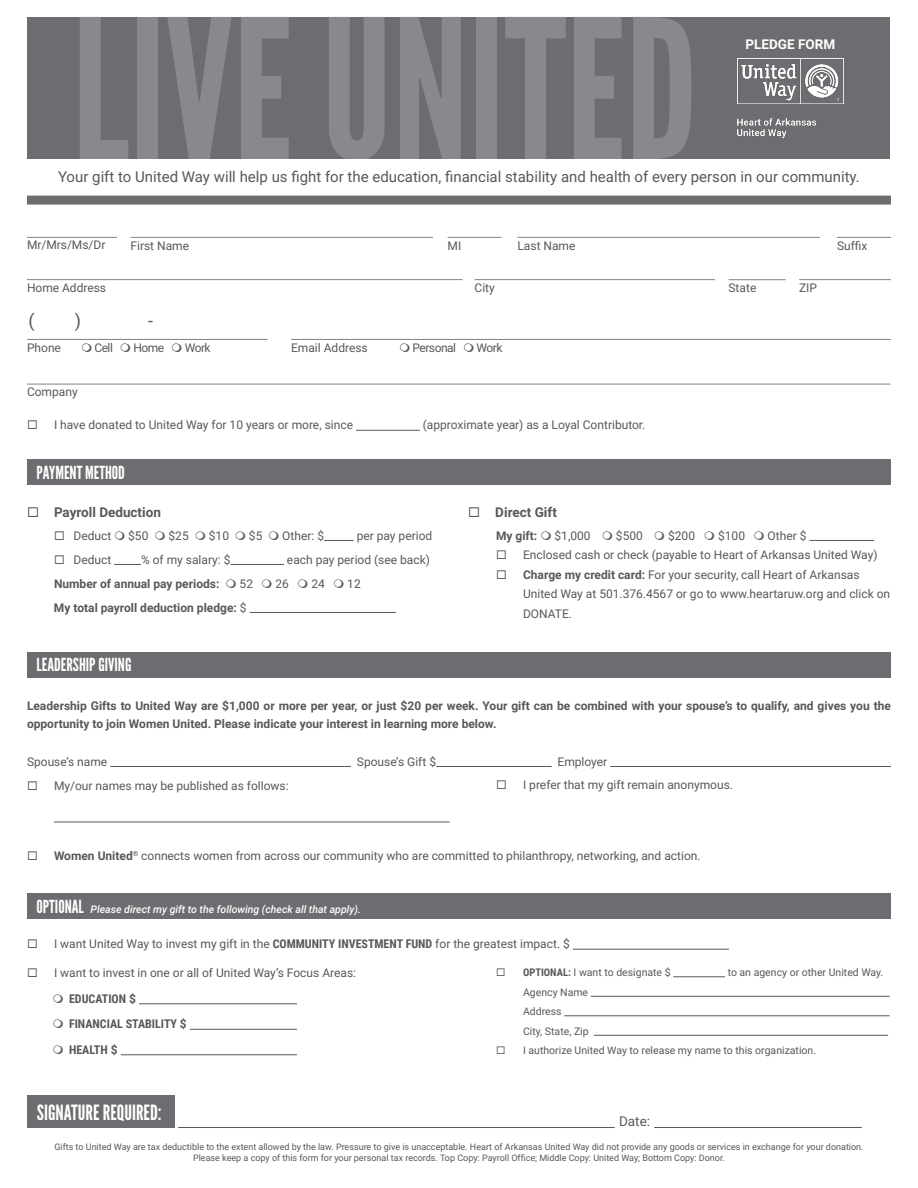
<style>
.page{position:relative;width:918px;height:1188px;background:#fff}
.page>*{position:absolute;margin:0;border:0;box-sizing:border-box;transform-origin:0 0}
.t1{font:193.5px "League Gothic";color:#87898c}
.t2{font:21px "League Gothic";color:#fff}
.t3{font:18px "League Gothic";color:#fff}
.t4{font:18px "Roboto";color:#57585a}
.t5{font:15px "Roboto";color:#57585a}
.t6{font:700 13.5px "Roboto";color:#57585a}
.t7{font:700 13.5px "Roboto";color:#fff}
.t8{font:13.5px "Roboto";color:#57585a}
.Paragraph_Style_1{font:12px/19.5px "Roboto";color:#57585a}
.Paragraph_Style_1-2{font:700 12px/18px "Roboto";color:#57585a}
.t9{font:700 12px "Roboto Condensed";color:#57585a}
.Paragraph_Style_1-3{font:12px "Roboto";letter-spacing:-.04em;color:#57585a}
.t10{font:10.5px "Roboto";color:#57585a}
.t11{font:italic 500 10.5px "Roboto";color:#fff}
.t12{font:9px "Roboto";color:#57585a}
.s1{font-weight:400}
.s2{font-weight:700}
.s3{font-family:"League Gothic";font-weight:400;font-style:normal;font-size:18px}
.s4{font-family:"Roboto Condensed";font-weight:700}
.s5{font-family:"Roboto"}
</style>
<div class="page">
<div style="left:27px;top:459px;width:864px;height:26px;background:#6c6d70"></div>
<hr style="left:324px;top:540px;width:30px;height:1px;background:#57585a">
<svg style="left:114px;top:564px;width:27px;height:1px"></svg>
<hr style="left:231px;top:564px;width:53px;height:1px;background:#57585a">
<hr style="left:250px;top:612px;width:146px;height:1px;background:#57585a">
<hr style="left:809px;top:540px;width:65px;height:1px;background:#57585a">
<div style="left:27px;top:652px;width:863px;height:25px;background:#6c6d70"></div>
<hr style="left:356px;top:430px;width:64px;height:1px;background:#57585a">
<div style="left:27px;top:894px;width:864px;height:25px;background:#6c6d70"></div>
<hr style="left:573px;top:949px;width:156px;height:1px;background:#57585a">
<hr style="left:673px;top:977px;width:52px;height:1px;background:#57585a">
<hr style="left:591px;top:996px;width:299px;height:1px;background:#57585a">
<hr style="left:564px;top:1016px;width:326px;height:1px;background:#57585a">
<hr style="left:594px;top:1035px;width:294px;height:1px;background:#57585a">
<div style="left:28px;top:17px;width:862px;height:142px;background:#6c6d70"></div>
<img style="left:737px;top:58px;width:106px;height:80px">
<div style="left:27px;top:196px;width:864px;height:9px;background:#6c6d70"></div>
<hr style="left:27px;top:279px;width:436px;height:1px;background:#808285">
<hr style="left:475px;top:279px;width:240px;height:1px;background:#808285">
<hr style="left:729px;top:279px;width:57px;height:1px;background:#808285">
<hr style="left:799px;top:279px;width:92px;height:1px;background:#808285">
<hr style="left:27px;top:237px;width:90px;height:1px;background:#808285">
<hr style="left:130px;top:237px;width:303px;height:1px;background:#808285">
<hr style="left:518px;top:237px;width:302px;height:1px;background:#808285">
<hr style="left:837px;top:237px;width:54px;height:1px;background:#808285">
<hr style="left:448px;top:237px;width:54px;height:1px;background:#808285">
<hr style="left:27px;top:384px;width:863px;height:1px;background:#808285">
<hr style="left:291px;top:339px;width:600px;height:1px;background:#808285">
<hr style="left:27px;top:339px;width:241px;height:1px;background:#808285">
<div style="left:27px;top:1096px;width:147px;height:32px;background:#6c6d70"></div>
<hr style="left:178px;top:1127px;width:437px;height:1px;background:#57585a">
<hr style="left:654px;top:1127px;width:208px;height:1px;background:#57585a">
<hr style="left:110px;top:766px;width:241px;height:1px;background:#57585a">
<hr style="left:436px;top:766px;width:116px;height:1px;background:#57585a">
<hr style="left:610px;top:766px;width:281px;height:1px;background:#57585a">
<hr style="left:54px;top:822px;width:396px;height:1px;background:#57585a">
<hr style="left:139px;top:1003px;width:158px;height:1px;background:#57585a">
<hr style="left:190px;top:1029px;width:107px;height:1px;background:#57585a">
<hr style="left:121px;top:1054px;width:176px;height:1px;background:#57585a">
<p class="t1" style="left:72px;top:-25px;width:627px">LIVE UNITED</p>
<p class="t7" style="left:745px;top:35px;width:91px">PLEDGE FORM</p>
<p class="t5" style="left:58px;top:166px;width:803px">Your gift to United Way will help us fight for the education, financial stability and health of every person in our community.</p>
<p class="Paragraph_Style_1" style="left:27px;top:235px;width:80px">Mr/Mrs/Ms/Dr</p>
<p class="Paragraph_Style_1" style="left:130px;top:236px;width:60px">First Name</p>
<p class="Paragraph_Style_1" style="left:448px;top:236px;width:15px">MI</p>
<p class="Paragraph_Style_1" style="left:518px;top:236px;width:60px">Last Name</p>
<p class="Paragraph_Style_1" style="left:837px;top:236px;width:32px">Suffix</p>
<p class="Paragraph_Style_1" style="left:27px;top:277px;width:81px">Home Address</p>
<p class="Paragraph_Style_1" style="left:475px;top:278px;width:22px">City</p>
<p class="Paragraph_Style_1" style="left:729px;top:278px;width:29px">State</p>
<p class="Paragraph_Style_1" style="left:799px;top:278px;width:20px">ZIP</p>
<p class="t4" style="left:29px;top:308px;width:8px">(</p>
<p class="t4" style="left:75px;top:308px;width:8px">)</p>
<p class="t4" style="left:148px;top:308px;width:6px">-</p>
<p class="Paragraph_Style_1" style="left:27px;top:337px;width:36px">Phone</p>
<p class="Paragraph_Style_1" style="left:94px;top:337px;width:20px">Cell</p>
<p class="Paragraph_Style_1" style="left:133px;top:337px;width:32px">Home</p>
<p class="Paragraph_Style_1" style="left:185px;top:337px;width:28px">Work</p>
<p class="Paragraph_Style_1" style="left:291px;top:338px;width:78px">Email Address</p>
<p class="Paragraph_Style_1-3" style="left:413px;top:340px;width:45px">Personal</p>
<p class="Paragraph_Style_1" style="left:477px;top:338px;width:28px">Work</p>
<p class="Paragraph_Style_1" style="left:27px;top:382px;width:52px">Company</p>
<p class="Paragraph_Style_1" style="left:54px;top:415px;width:301px">I have donated to United Way for 10 years or more, since</p>
<p class="Paragraph_Style_1" style="left:423px;top:415px;width:224px">(approximate year) as a Loyal Contributor.</p>
<p class="t3" style="left:37px;top:462px;width:90px">PAYMENT METHOD</p>
<p class="t6" style="left:54px;top:503px;width:108px">Payroll Deduction</p>
<p class="Paragraph_Style_1" style="left:74px;top:525px;width:39px">Deduct</p>
<p class="Paragraph_Style_1" style="left:128px;top:525px;width:22px">$50</p>
<p class="Paragraph_Style_1" style="left:169px;top:525px;width:22px">$25</p>
<p class="Paragraph_Style_1" style="left:209px;top:525px;width:22px">$10</p>
<p class="Paragraph_Style_1" style="left:249px;top:525px;width:15px">$5</p>
<p class="Paragraph_Style_1" style="left:282px;top:525px;width:43px">Other: $</p>
<p class="Paragraph_Style_1" style="left:357px;top:525px;width:77px">per pay period</p>
<p class="Paragraph_Style_1" style="left:74px;top:549px;width:39px">Deduct</p>
<p class="Paragraph_Style_1" style="left:141px;top:549px;width:91px">% of my salary: $</p>
<p class="Paragraph_Style_1" style="left:287px;top:549px;width:145px">each pay period (see back)</p>
<p class="Paragraph_Style_1-2" style="left:54px;top:574px;width:167px">Number of annual pay periods:</p>
<p class="Paragraph_Style_1" style="left:240px;top:573px;width:15px">52</p>
<p class="Paragraph_Style_1" style="left:275px;top:573px;width:15px">26</p>
<p class="Paragraph_Style_1" style="left:311px;top:573px;width:15px">24</p>
<p class="Paragraph_Style_1" style="left:347px;top:573px;width:15px">12</p>
<p class="Paragraph_Style_1-2" style="left:54px;top:598px;width:194px">My total payroll deduction pledge: <span class="s1">$</span></p>
<p class="t3" style="left:37px;top:654px;width:96px">LEADERSHIP GIVING</p>
<p class="t6" style="left:495px;top:503px;width:63px">Direct Gift</p>
<p class="Paragraph_Style_1-2" style="left:496px;top:526px;width:43px">My gift:</p>
<p class="Paragraph_Style_1" style="left:555px;top:525px;width:38px">$1,000</p>
<p class="Paragraph_Style_1" style="left:616px;top:525px;width:28px">$500</p>
<p class="Paragraph_Style_1" style="left:668px;top:525px;width:28px">$200</p>
<p class="Paragraph_Style_1" style="left:718px;top:525px;width:28px">$100</p>
<p class="Paragraph_Style_1" style="left:768px;top:525px;width:40px">Other $</p>
<p class="Paragraph_Style_1" style="left:523px;top:545px;width:356px">Enclosed cash or check (payable to Heart of Arkansas United Way)</p>
<p class="Paragraph_Style_1" style="left:523px;top:564px;width:369px"><span class="s2">Charge my credit card:</span> For your security, call Heart of Arkansas<br>United Way at 501.376.4567 or go to www.heartaruw.org and click on<br>DONATE.</p>
<p class="Paragraph_Style_1-2" style="left:27px;top:696px;width:865px">Leadership Gifts to United Way are $1,000 or more per year, or just $20 per week. Your gift can be combined with your spouse’s to qualify, and gives you the opportunity to join Women United. Please indicate your interest in learning more below.</p>
<p class="Paragraph_Style_1" style="left:27px;top:751px;width:82px">Spouse’s name</p>
<p class="Paragraph_Style_1" style="left:357px;top:751px;width:81px">Spouse’s Gift $</p>
<p class="Paragraph_Style_1" style="left:558px;top:751px;width:51px">Employer</p>
<p class="Paragraph_Style_1" style="left:54px;top:775px;width:236px">My/our names may be published as follows:</p>
<p class="Paragraph_Style_1" style="left:523px;top:775px;width:211px">I prefer that my gift remain anonymous.</p>
<p class="Paragraph_Style_1" style="left:54px;top:846px;width:648px"><span class="s2">Women United</span><sup>®</sup> connects women from across our community who are committed to philanthropy, networking, and action.</p>
<p class="t11" style="left:37px;top:902px;width:326px"><span class="s3">OPTIONAL</span> Please direct my gift to the following (check all that apply).</p>
<p class="Paragraph_Style_1" style="left:54px;top:934px;width:517px">I want United Way to invest my gift in the <span class="s4">COMMUNITY INVESTMENT FUND</span> for the greatest impact. $</p>
<p class="t10" style="left:523px;top:965px;width:149px"><span class="s4">OPTIONAL:</span> I want to designate $</p>
<p class="t10" style="left:728px;top:965px;width:157px">to an agency or other United Way.</p>
<p class="t10" style="left:523px;top:984px;width:67px">Agency Name</p>
<p class="t10" style="left:523px;top:1004px;width:40px">Address</p>
<p class="t10" style="left:523px;top:1023px;width:67px">City, State, Zip</p>
<p class="t10" style="left:523px;top:1043px;width:295px">I authorize United Way to release my name to this organization.</p>
<p class="Paragraph_Style_1" style="left:54px;top:963px;width:304px">I want to invest in one or all of United Way’s Focus Areas:</p>
<p class="t9" style="left:69px;top:990px;width:69px">EDUCATION <span class="s5">$</span></p>
<p class="t9" style="left:69px;top:1016px;width:119px">FINANCIAL STABILITY <span class="s5">$</span></p>
<p class="t9" style="left:69px;top:1041px;width:50px">HEALTH <span class="s5">$</span></p>
<p class="t2" style="left:37px;top:1100px;width:126px">SIGNATURE REQUIRED:</p>
<p class="t8" style="left:619px;top:1112px;width:33px">Date:</p>
<p class="t12" style="left:54px;top:1140px;width:811px">Gifts to United Way are tax deductible to the extent allowed by the law. Pressure to give is unacceptable. Heart of Arkansas United Way did not provide any goods or services in exchange for your donation.</p>
<p class="t12" style="left:193px;top:1151px;width:533px">Please keep a copy of this form for your personal tax records. Top Copy: Payroll Office; Middle Copy: United Way; Bottom Copy: Donor.</p>
</div>
